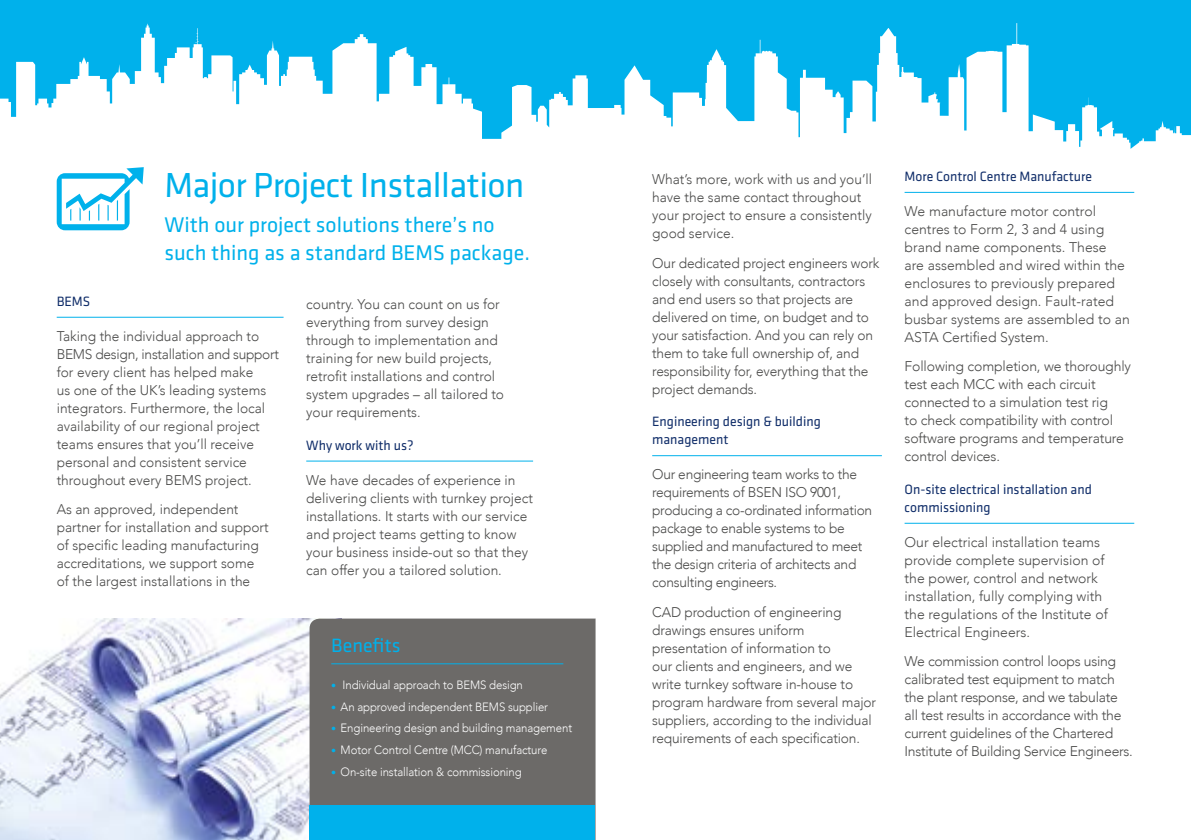
<style>
.page{position:relative;width:1191px;height:840px;background:#fff}
.page>*{position:absolute;margin:0;border:0;box-sizing:border-box;transform-origin:0 0}
.t1{font:36px "Klavika BG";letter-spacing:-.015em;color:#00b1eb}
.t2{font:22px/28px "Klavika BG";color:#00b1eb}
.t3{font:20px "Klavika BG";color:#00b1eb}
.t4{font:300 14px/18px "Avenir";color:#4a4a49}
.t5{font:300 14px/18px "Avenir";letter-spacing:-.02em;color:#4a4a49}
.t6{font:14px/18px "Klavika BG";color:#102d69}
.t7{font:300 12px "Avenir";letter-spacing:-.01em;color:#fff;scale:.95 1}
.s1{font-size:10px;color:#00b1eb}
</style>
<div class="page">
<div style="left:0;top:0;width:1191px;height:206px;background:#00b1eb"></div>
<svg style="left:0;top:23px;width:1191px;height:295px;fill:#fff"></svg>
<img style="left:0;top:618px;width:309px;height:221px">
<div style="left:309px;top:618px;width:286px;height:187px;background:#6c6a68"></div>
<div style="left:309px;top:805px;width:286px;height:34px;background:#00b1eb"></div>
<hr style="left:57px;top:317px;width:226px;height:1px;background:#00b1eb">
<hr style="left:306px;top:460px;width:227px;height:1px;background:#00b1eb">
<hr style="left:331px;top:663px;width:232px;height:1px;background:#00b1eb">
<hr style="left:652px;top:455px;width:230px;height:1px;background:#00b1eb">
<hr style="left:904px;top:192px;width:230px;height:1px;background:#00b1eb">
<hr style="left:904px;top:522px;width:230px;height:1px;background:#00b1eb">
<svg style="left:57px;top:167px;width:87px;height:63px"></svg>
<h1 class="t1" style="left:164px;top:162px;width:361px">Major Project Installation</h1>
<h2 class="t2" style="left:164px;top:210px;width:367px">With our project solutions there’s no such thing as a standard BEMS package.</h2>
<p class="t6" style="left:57px;top:291px;width:35px">BEMS</p>
<p class="t4" style="left:57px;top:327px;width:224px">Taking the individual approach to BEMS design, installation and support for every client has helped make<br>us one of the UK’s leading systems integrators. Furthermore, the local availability of our regional project teams ensures that you’ll receive personal and consistent service throughout every BEMS project.</p>
<p class="t4" style="left:57px;top:500px;width:214px">As an approved, independent partner for installation and support of specific leading manufacturing accreditations, we support some of the largest installations in the</p>
<p class="t4" style="left:306px;top:295px;width:199px">country. You can count on us for everything from survey design through to implementation and training for new build projects, retrofit installations and control system upgrades – all tailored to your requirements.</p>
<p class="t6" style="left:306px;top:435px;width:109px">Why work with us?</p>
<p class="t4" style="left:306px;top:470px;width:228px">We have decades of experience in delivering clients with turnkey project installations. It starts with our service and project teams getting to know your business inside-out so that they can offer you a tailored solution.</p>
<h3 class="t3" style="left:331px;top:632px;width:71px">Benefits</h3>
<p class="t7" style="left:331px;top:677px;width:203px"><span class="s1">•</span> Individual approach to BEMS design</p>
<p class="t7" style="left:331px;top:699px;width:230px"><span class="s1">•</span> An approved independent BEMS supplier</p>
<p class="t7" style="left:331px;top:720px;width:255px"><span class="s1">•</span> Engineering design and building management</p>
<p class="t7" style="left:331px;top:742px;width:229px"><span class="s1">•</span> Motor Control Centre (MCC) manufacture</p>
<p class="t7" style="left:331px;top:764px;width:202px"><span class="s1">•</span> On-site installation &amp; commissioning</p>
<p class="t4" style="left:652px;top:170px;width:221px">What’s more, work with us and you’ll have the same contact throughout your project to ensure a consistently good service.</p>
<p class="t4" style="left:652px;top:254px;width:229px">Our dedicated project engineers work closely with consultants, contractors and end users so that projects are delivered on time, on budget and to your satisfaction. And you can rely on them to take full ownership of, and responsibility for, everything that the project demands.</p>
<p class="t6" style="left:652px;top:412px;width:170px">Engineering design &amp; building management</p>
<p class="t5" style="left:652px;top:465px;width:221px">Our engineering team works to the requirements of BSEN ISO 9001, producing a co-ordinated information package to enable systems to be supplied and manufactured to meet the design criteria of architects and consulting engineers.</p>
<p class="t4" style="left:652px;top:602px;width:225px">CAD production of engineering drawings ensures uniform presentation of information to<br>our clients and engineers, and we write turnkey software in-house to program hardware from several major suppliers, according to the individual requirements of each specification.</p>
<p class="t6" style="left:904px;top:166px;width:189px">More Control Centre Manufacture</p>
<p class="t4" style="left:904px;top:202px;width:227px">We manufacture motor control centres to Form 2, 3 and 4 using brand name components. These<br>are assembled and wired within the enclosures to previously prepared and approved design. Fault-rated busbar systems are assembled to an<br>ASTA Certified System.</p>
<p class="t4" style="left:904px;top:357px;width:228px">Following completion, we thoroughly test each MCC with each circuit connected to a simulation test rig<br>to check compatibility with control software programs and temperature control devices.</p>
<p class="t6" style="left:904px;top:479px;width:189px">On-site electrical installation and commissioning</p>
<p class="t4" style="left:904px;top:532px;width:205px">Our electrical installation teams provide complete supervision of the power, control and network installation, fully complying with the regulations of the Institute of<br>Electrical Engineers.</p>
<p class="t5" style="left:904px;top:652px;width:230px">We commission control loops using calibrated test equipment to match the plant response, and we tabulate all test results in accordance with the current guidelines of the Chartered Institute of Building Service Engineers.</p>
</div>
